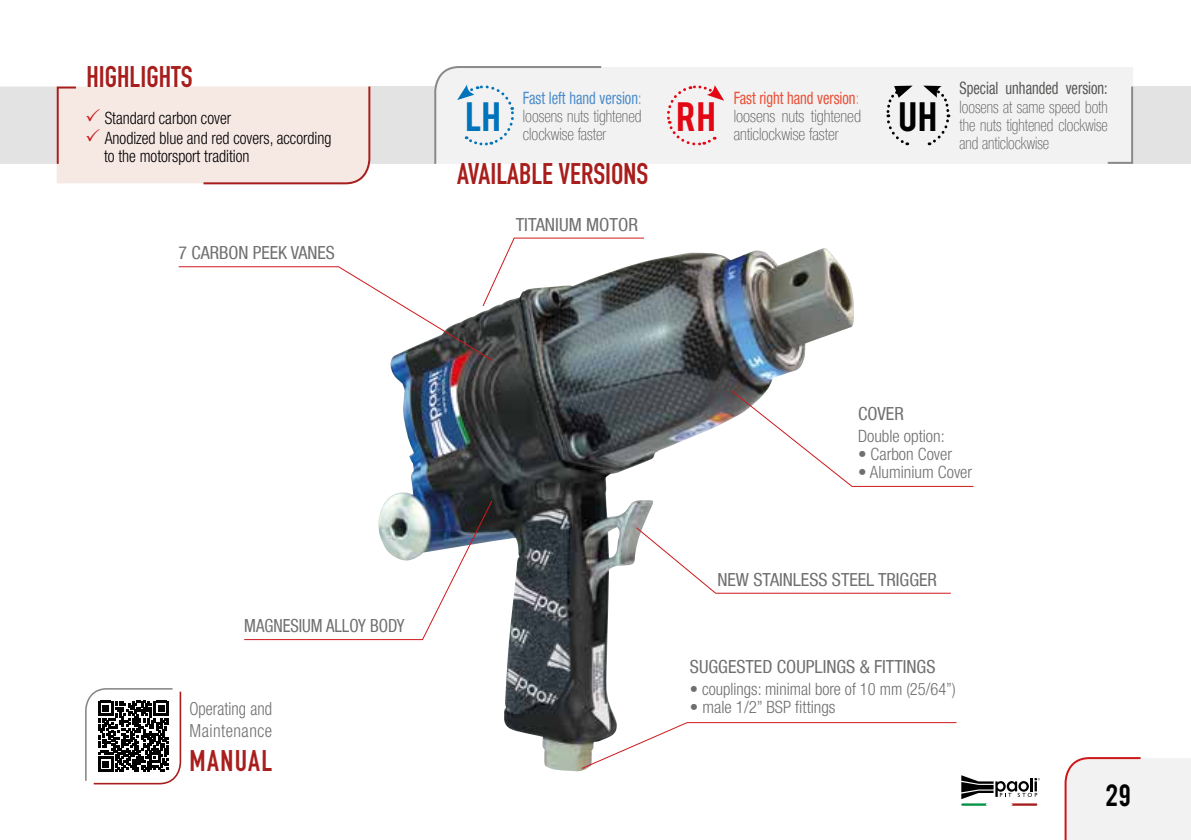
<style>
.page{position:relative;width:1191px;height:840px;background:#fff}
.page>*{position:absolute;margin:0;border:0;box-sizing:border-box;transform-origin:0 0}
.t1{font:32.2px "Bebas";color:#0074bb;scale:1.12 1}
.t2{font:32.2px "Bebas";color:#000;scale:1.12 1}
.t3{font:700 29.4px "DIN Condensed";color:#a81e1c}
.t4{font:24px "Bebas";color:#000}
.t5{font:condensed 18px "Helvetica Neue LT Com";color:#706f6f}
.t6{font:300 condensed 18px/22px "Helvetica Neue LT Com";letter-spacing:.015em;color:#706f6f;scale:.91 1}
.t7{font:condensed 18px "Helvetica Neue LT Com";color:#706f6f;scale:.93 1}
.t8{font:300 condensed 17px "Helvetica Neue LT Com";color:#706f6f}
.t9{font:300 condensed 17px/18px "Helvetica Neue LT Com";color:#000;scale:.93 1}
.t10{font:100 condensed 17px/18px "Helvetica Neue LT Com";color:#575756;text-align:justify;scale:.91 1}
.t11{font:100 condensed 17px/18px "Helvetica Neue LT Com";color:#575756;text-align:justify;scale:.85 1}
.t12{font:100 condensed 17px "Helvetica Neue LT Com";color:#575756}
.t13{font:condensed 17px "Helvetica Neue LT Com";color:#575756;scale:.85 1}
.t14{font:condensed 17px "Helvetica Neue LT Com";color:#e94f35;scale:.85 1}
.s1{font-weight:400;color:#4c8cca}
.s2{font-weight:100}
</style>
<div class="page">
<div style="left:1064px;top:757px;width:127px;height:82px;background:#f2f2f2"></div>
<hr style="left:961px;top:803px;width:27px;height:2px;background:#029246">
<hr style="left:1010px;top:803px;width:27px;height:2px;background:#a81e1c">
<hr style="left:986px;top:803px;width:26px;height:2px;background:#fff">
<div style="left:369px;top:86px;width:66px;height:78px;background:#e3e3e3"></div>
<div style="left:1133px;top:86px;width:58px;height:78px;background:#e3e3e3"></div>
<div style="left:603px;top:67px;width:530px;height:97px;background:#f2f2f2"></div>
<div style="left:434px;top:66px;width:169px;height:98px;background:#f2f2f2"></div>
<svg style="left:666px;top:85px;width:58px;height:61px"></svg>
<svg style="left:923px;top:86px;width:28px;height:59px"></svg>
<svg style="left:885px;top:86px;width:27px;height:60px"></svg>
<svg style="left:1105px;top:84px;width:29px;height:80px"></svg>
<svg style="left:85px;top:688px;width:97px;height:96px"></svg>
<img style="left:378px;top:248px;width:444px;height:523px">
<svg style="left:635px;top:526px;width:316px;height:68px"></svg>
<svg style="left:729px;top:388px;width:245px;height:99px"></svg>
<svg style="left:178px;top:237px;width:467px;height:124px"></svg>
<svg style="left:244px;top:499px;width:249px;height:141px"></svg>
<svg style="left:580px;top:721px;width:460px;height:77px"></svg>
<svg style="left:0;top:86px;width:371px;height:99px;background:#f2e4e0"></svg>
<h2 class="t3" style="left:86px;top:57px;width:108px">HIGHLIGHTS</h2>
<p class="t11" style="left:523px;top:88px;width:141px"><span class="s1">Fast left hand version</span>: loosens nuts tightened clockwise faster</p>
<p class="t14" style="left:733px;top:87px;width:149px">Fast right hand version<span class="s2">:</span></p>
<p class="t12" style="left:733px;top:106px;width:129px">loosens nuts tightened</p>
<h1 class="t1" style="left:465px;top:93px;width:33px">LH</h1>
<p class="t12" style="left:676px;top:124px;width:164px"><sup>RH</sup> anticlockwise faster</p>
<p class="t9" style="left:105px;top:108px;width:137px">Standard carbon cover</p>
<h1 class="t2" style="left:898px;top:93px;width:36px">UH</h1>
<p class="t9" style="left:104px;top:128px;width:246px">Anodized blue and red covers, according to the motorsport tradition</p>
<h2 class="t3" style="left:457px;top:154px;width:193px">AVAILABLE VERSIONS</h2>
<p class="t5" style="left:179px;top:242px;width:158px">7 CARBON PEEK VANES</p>
<p class="t5" style="left:516px;top:214px;width:124px">TITANIUM MOTOR</p>
<p class="t13" style="left:959px;top:78px;width:176px">Special unhanded version:</p>
<p class="t10" style="left:959px;top:97px;width:164px">loosens at same speed both the nuts tightened clockwise and anticlockwise</p>
<p class="t5" style="left:858px;top:403px;width:47px">COVER</p>
<p class="t8" style="left:858px;top:426px;width:88px">Double option:</p>
<p class="t8" style="left:858px;top:444px;width:96px">• Carbon Cover</p>
<p class="t8" style="left:858px;top:462px;width:116px">• Aluminium Cover</p>
<p class="t7" style="left:244px;top:615px;width:174px">MAGNESIUM ALLOY BODY</p>
<p class="t6" style="left:189px;top:696px;width:92px">Operating and<br>Maintenance</p>
<h2 class="t3" style="left:189px;top:740px;width:84px">MANUAL</h2>
<p class="t5" style="left:717px;top:568px;width:221px">NEW STAINLESS STEEL TRIGGER</p>
<p class="t5" style="left:690px;top:655px;width:247px">SUGGESTED COUPLINGS &amp; FITTINGS</p>
<p class="t8" style="left:690px;top:678px;width:267px">• couplings: minimal bore of 10 mm (25/64”)</p>
<p class="t8" style="left:690px;top:696px;width:147px">• male 1/2” BSP fittings</p>
<h3 class="t4" style="left:1105px;top:777px;width:27px">29</h3>
</div>
